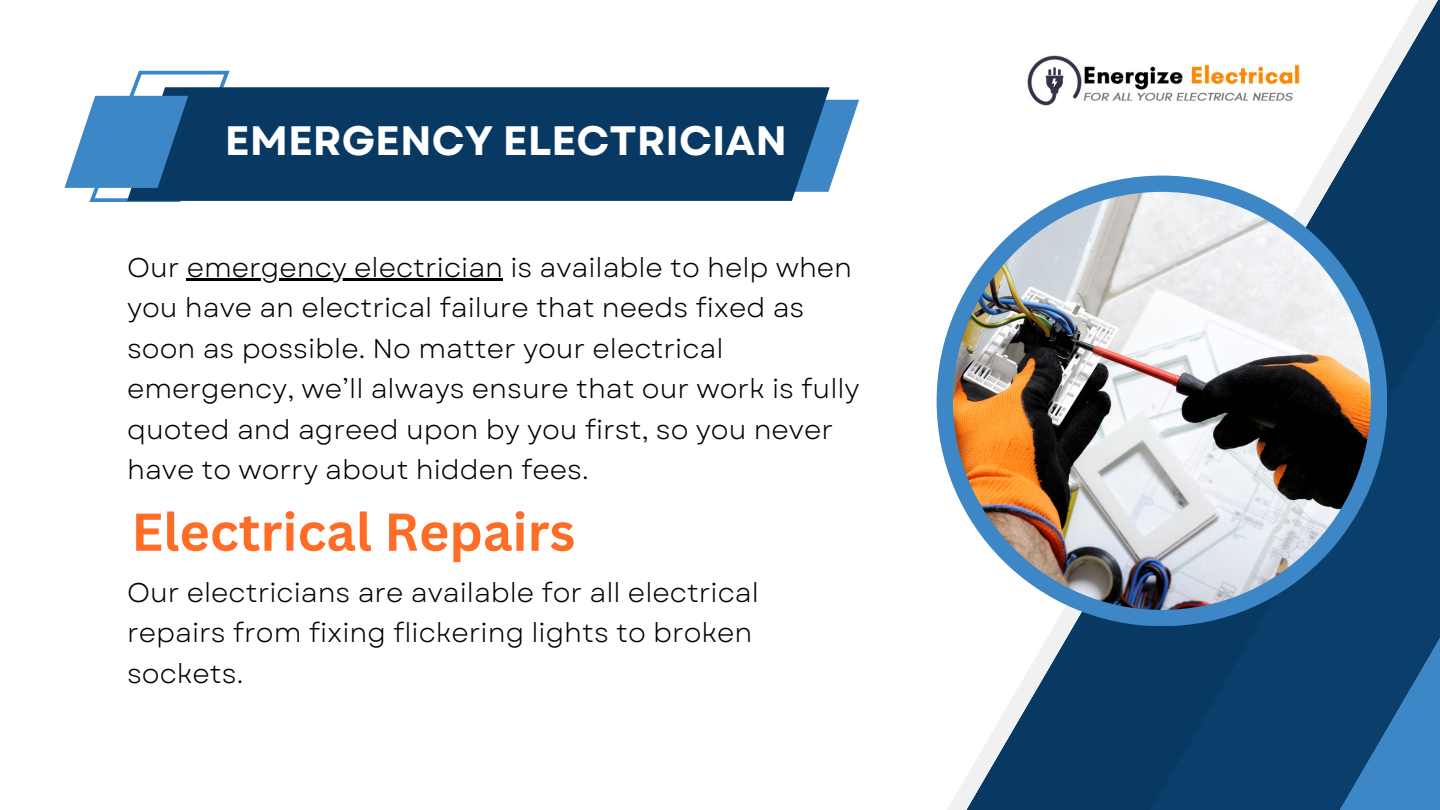
<style>
.page{position:relative;width:1440px;height:810px;background:#fff}
.page>*{position:absolute;margin:0;border:0;box-sizing:border-box;transform-origin:0 0}
.t1{font:700 52px "Canva Sans";color:#ff6c26}
.t2{font:700 41.1px "Garet";color:#fff}
.t3{font:27px/40.5px "Garet";color:#000}
</style>
<div class="page">
<svg style="left:830px;top:100px;width:14px;height:87px"></svg>
<div style="left:230px;top:87px;width:600px;height:114px;background:#073963"></div>
<svg style="left:65px;top:71px;width:165px;height:131px"></svg>
<svg style="left:858px;top:99px;width:155px;height:711px"></svg>
<svg style="left:1013px;top:176px;width:126px;height:634px;fill:#073963"></svg>
<svg style="left:1139px;top:0;width:301px;height:810px"></svg>
<div style="left:937px;top:176px;width:450px;height:450px;background:#3d87c7;border-radius:50%"></div>
<img style="left:953px;top:192px;width:418px;height:418px;border-radius:50%">
<img style="left:1027px;top:38px;width:284px;height:86px">
<hr style="left:187px;top:278px;width:316px;height:3px;background:#000">
<p class="t2" style="left:225px;top:111px;width:564px">EMERGENCY ELECTRICIAN</p>
<p class="t3" style="left:127px;top:247px;width:734px">Our emergency electrician is available to help when you have an electrical failure that needs fixed as soon as possible. No matter your electrical emergency, we’ll always ensure that our work is fully quoted and agreed upon by you first, so you never have to worry about hidden fees.</p>
<p class="t1" style="left:131px;top:495px;width:445px">Electrical Repairs</p>
<p class="t3" style="left:127px;top:572px;width:633px">Our electricians are available for all electrical repairs from fixing flickering lights to broken sockets.</p>
</div>
